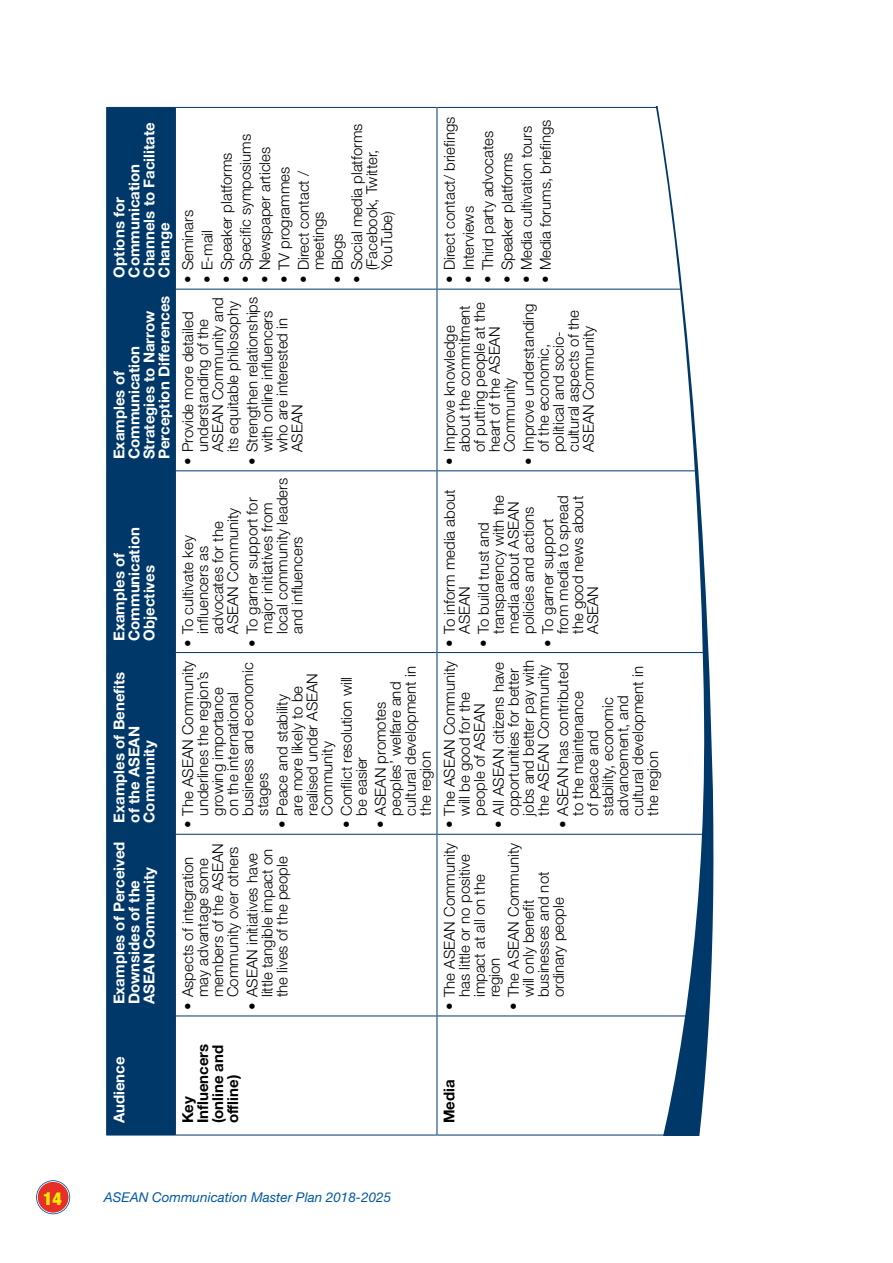
<style>
.page{position:relative;width:893px;height:1263px;background:#fff}
.page>*{position:absolute;margin:0;border:0;box-sizing:border-box;transform-origin:0 0}
.t1{font:900 condensed 18px "Helvetica Neue";color:#ffed00}
.t2{font:300 15px/15px "Helvetica Neue";color:#000}
.t3{font:700 15px/15px "Helvetica Neue";color:#fff}
.t4{font:700 15px/15px "Helvetica Neue";color:#000}
.t5{font:italic 13.5px "Helvetica Neue";color:#0058a2}
</style>
<div class="page">
<svg style="left:36px;top:1180px;width:34px;height:34px"></svg>
<svg style="left:37px;top:1181px;width:32px;height:32px"></svg>
<div style="left:38px;top:1182px;width:31px;height:30px;background:#e63027;border-radius:50%"></div>
<div style="left:107px;top:108px;width:68px;height:1027px;background:#003869"></div>
<hr style="left:106px;top:1016px;width:1px;height:119px;background:#003869">
<hr style="left:107px;top:1135px;width:68px;height:1px;background:#003869">
<hr style="left:106px;top:834px;width:1px;height:182px;background:#003869">
<hr style="left:107px;top:1015px;width:68px;height:1px;background:#003869">
<hr style="left:106px;top:652px;width:1px;height:182px;background:#003869">
<hr style="left:107px;top:834px;width:68px;height:1px;background:#003869">
<hr style="left:106px;top:471px;width:1px;height:181px;background:#003869">
<hr style="left:107px;top:652px;width:68px;height:1px;background:#003869">
<hr style="left:106px;top:289px;width:1px;height:182px;background:#003869">
<hr style="left:107px;top:470px;width:68px;height:1px;background:#003869">
<hr style="left:106px;top:107px;width:1px;height:182px;background:#003869">
<hr style="left:107px;top:289px;width:68px;height:1px;background:#003869">
<hr style="left:107px;top:107px;width:68px;height:1px;background:#003869">
<hr style="left:175px;top:1016px;width:1px;height:119px;background:#003869">
<hr style="left:175px;top:834px;width:1px;height:182px;background:#003869">
<hr style="left:175px;top:652px;width:1px;height:182px;background:#003869">
<hr style="left:175px;top:471px;width:1px;height:181px;background:#003869">
<hr style="left:175px;top:289px;width:1px;height:182px;background:#003869">
<hr style="left:175px;top:107px;width:1px;height:182px;background:#003869">
<hr style="left:176px;top:1135px;width:261px;height:1px;background:#003869">
<hr style="left:176px;top:1015px;width:261px;height:1px;background:#003869">
<hr style="left:176px;top:834px;width:261px;height:1px;background:#003869">
<hr style="left:176px;top:652px;width:261px;height:1px;background:#003869">
<hr style="left:176px;top:470px;width:261px;height:1px;background:#003869">
<hr style="left:176px;top:289px;width:261px;height:1px;background:#003869">
<hr style="left:176px;top:107px;width:261px;height:1px;background:#003869">
<hr style="left:437px;top:1016px;width:1px;height:119px;background:#003869">
<hr style="left:437px;top:1135px;width:276px;height:1px;background:#003869">
<hr style="left:437px;top:834px;width:1px;height:182px;background:#003869">
<hr style="left:437px;top:1015px;width:276px;height:1px;background:#003869">
<hr style="left:437px;top:652px;width:1px;height:182px;background:#003869">
<hr style="left:437px;top:834px;width:276px;height:1px;background:#003869">
<hr style="left:437px;top:471px;width:1px;height:181px;background:#003869">
<hr style="left:437px;top:652px;width:276px;height:1px;background:#003869">
<hr style="left:437px;top:289px;width:1px;height:182px;background:#003869">
<hr style="left:437px;top:470px;width:276px;height:1px;background:#003869">
<hr style="left:437px;top:107px;width:1px;height:182px;background:#003869">
<hr style="left:437px;top:289px;width:276px;height:1px;background:#003869">
<hr style="left:437px;top:107px;width:276px;height:1px;background:#003869">
<svg style="left:622px;top:106px;width:92px;height:1029px"></svg>
<p class="t3" style="left:111px;top:278px;width:157px;rotate:-90deg">Options for<br>Communication<br>Channels to Facilitate<br>Change</p>
<p class="t3" style="left:111px;top:459px;width:165px;rotate:-90deg">Examples of<br>Communication<br>Strategies to Narrow<br>Perception Differences</p>
<p class="t3" style="left:111px;top:641px;width:115px;rotate:-90deg">Examples of<br>Communication<br>Objectives</p>
<p class="t3" style="left:111px;top:823px;width:153px;rotate:-90deg">Examples of Benefits of the ASEAN<br>Community</p>
<p class="t3" style="left:111px;top:1004px;width:165px;rotate:-90deg">Examples of Perceived<br>Downsides of the<br>ASEAN Community</p>
<p class="t2" style="left:180px;top:283px;width:75px;rotate:-90deg">• Seminars</p>
<p class="t2" style="left:199px;top:283px;width:55px;rotate:-90deg">• E-mail</p>
<p class="t2" style="left:349px;top:270px;width:148px;text-indent:-13px;rotate:-90deg">• Social media platforms (Facebook, Twitter,<br>YouTube)</p>
<p class="t2" style="left:238px;top:283px;width:151px;rotate:-90deg">• Specific symposiums</p>
<p class="t2" style="left:257px;top:283px;width:138px;rotate:-90deg">• Newspaper articles</p>
<p class="t2" style="left:219px;top:283px;width:132px;rotate:-90deg">• Speaker platforms</p>
<p class="t2" style="left:276px;top:283px;width:118px;rotate:-90deg">• TV programmes</p>
<p class="t2" style="left:296px;top:270px;width:101px;text-indent:-13px;rotate:-90deg">• Direct contact / meetings</p>
<p class="t2" style="left:330px;top:283px;width:51px;rotate:-90deg">• Blogs</p>
<p class="t2" style="left:180px;top:452px;width:156px;text-indent:-13px;rotate:-90deg">• Provide more detailed understanding of the<br>ASEAN Community and its equitable philosophy</p>
<p class="t2" style="left:244px;top:452px;width:157px;text-indent:-13px;rotate:-90deg">• Strengthen relationships with online influencers who are interested in<br>ASEAN</p>
<p class="t2" style="left:244px;top:634px;width:157px;text-indent:-13px;rotate:-90deg">• To garner support for major initiatives from local community leaders and influencers</p>
<p class="t2" style="left:180px;top:634px;width:128px;text-indent:-13px;rotate:-90deg">• To cultivate key influencers as advocates for the<br>ASEAN Community</p>
<p class="t2" style="left:180px;top:815px;width:156px;text-indent:-13px;rotate:-90deg">• The ASEAN Community underlines the region’s growing importance<br>on the international business and economic stages</p>
<p class="t2" style="left:274px;top:815px;width:144px;text-indent:-13px;rotate:-90deg">• Peace and stability are more likely to be realised under ASEAN<br>Community</p>
<p class="t2" style="left:339px;top:815px;width:140px;text-indent:-13px;rotate:-90deg">• Conflict resolution will be easier</p>
<p class="t2" style="left:373px;top:815px;width:151px;text-indent:-13px;rotate:-90deg">• ASEAN promotes peoples’ welfare and cultural development in the region</p>
<p class="t2" style="left:180px;top:997px;width:155px;text-indent:-13px;rotate:-90deg">• Aspects of integration may advantage some members of the ASEAN<br>Community over others</p>
<p class="t2" style="left:244px;top:997px;width:150px;text-indent:-13px;rotate:-90deg">• ASEAN initiatives have little tangible impact on the lives of the people</p>
<p class="t2" style="left:441px;top:283px;width:168px;rotate:-90deg">• Direct contact/ briefings</p>
<p class="t2" style="left:461px;top:283px;width:78px;rotate:-90deg">• Interviews</p>
<p class="t2" style="left:518px;top:283px;width:159px;rotate:-90deg">• Media cultivation tours</p>
<p class="t2" style="left:538px;top:283px;width:165px;rotate:-90deg">• Media forums, briefings</p>
<p class="t2" style="left:480px;top:283px;width:154px;rotate:-90deg">• Third party advocates</p>
<p class="t2" style="left:499px;top:283px;width:132px;rotate:-90deg">• Speaker platforms</p>
<p class="t2" style="left:441px;top:452px;width:152px;text-indent:-13px;rotate:-90deg">• Improve knowledge about the commitment of putting people at the heart of the ASEAN<br>Community</p>
<p class="t2" style="left:521px;top:452px;width:150px;text-indent:-13px;rotate:-90deg">• Improve understanding of the economic, political and socio&shy;cultural aspects of the<br>ASEAN Community</p>
<p class="t2" style="left:442px;top:634px;width:146px;text-indent:-13px;rotate:-90deg">• To inform media about<br>ASEAN</p>
<p class="t2" style="left:476px;top:634px;width:140px;text-indent:-13px;rotate:-90deg">• To build trust and transparency with the media about ASEAN policies and actions</p>
<p class="t2" style="left:540px;top:634px;width:140px;text-indent:-13px;rotate:-90deg">• To garner support from media to spread the good news about<br>ASEAN</p>
<p class="t2" style="left:442px;top:815px;width:156px;text-indent:-13px;rotate:-90deg">• The ASEAN Community will be good for the people of ASEAN</p>
<p class="t2" style="left:491px;top:815px;width:157px;text-indent:-13px;rotate:-90deg">• All ASEAN citizens have opportunities for better jobs and better pay with the ASEAN Community</p>
<p class="t2" style="left:555px;top:815px;width:154px;text-indent:-13px;rotate:-90deg">• ASEAN has contributed to the maintenance<br>of peace and<br>stability, economic advancement, and cultural development in the region</p>
<p class="t2" style="left:442px;top:997px;width:156px;text-indent:-13px;rotate:-90deg">• The ASEAN Community has little or no positive impact at all on the region</p>
<p class="t2" style="left:506px;top:997px;width:156px;text-indent:-13px;rotate:-90deg">• The ASEAN Community will only benefit businesses and not ordinary people</p>
<p class="t3" style="left:111px;top:1123px;width:68px;rotate:-90deg">Audience</p>
<p class="t4" style="left:180px;top:1123px;width:81px;rotate:-90deg">Key<br>Influencers (online and offline)</p>
<p class="t4" style="left:441px;top:1123px;width:45px;rotate:-90deg">Media</p>
<p class="t1" style="left:43px;top:1187px;width:20px">14</p>
<p class="t5" style="left:104px;top:1189px;width:289px">ASEAN Communication Master Plan 2018-2025</p>
</div>
